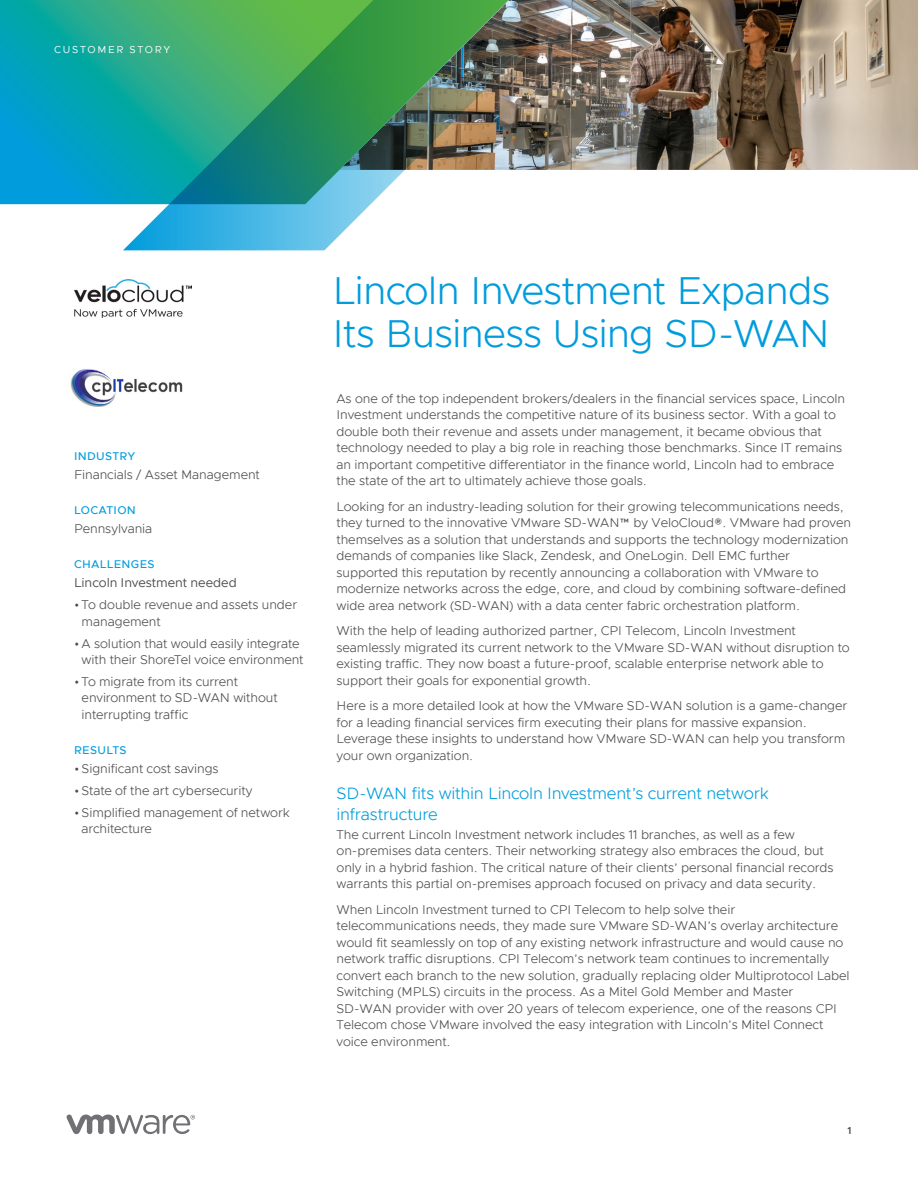
<style>
.page{position:relative;width:918px;height:1188px;background:#fff}
.page>*{position:absolute;margin:0;border:0;box-sizing:border-box;transform-origin:0 0}
.t1{font:300 39px/43.5px "Metropolis";letter-spacing:-.02em;color:#009cdc}
.t2{font:300 16.5px/21px "Metropolis";letter-spacing:-.015em;color:#009cdc}
.t3{font:300 12.75px/16.5px "Metropolis";letter-spacing:-.005em;color:#4d4d4f}
.t4{font:12.75px "Metropolis";color:#4d4d4f}
.t5{font:500 11.25px "Metropolis";letter-spacing:.03em;color:#009cdc}
.t6{font:10.2px "Metropolis";letter-spacing:.17em;color:#fff}
.t7{font:600 10.2px "Metropolis";color:#4d4d4f}
</style>
<div class="page">
<svg style="left:67px;top:1115px;width:128px;height:19px"></svg>
<img style="left:590px;top:0;width:328px;height:170px">
<svg style="left:0;top:0;width:123px;height:204px;background:#05a2b9"></svg>
<img style="left:123px;top:0;width:467px;height:250px">
<img style="left:75px;top:279px;width:117px;height:39px">
<img style="left:70px;top:369px;width:113px;height:38px">
<p class="t6" style="left:54px;top:44px;width:118px">CUSTOMER STORY</p>
<p class="t5" style="left:74px;top:449px;width:63px">INDUSTRY</p>
<p class="t3" style="left:74px;top:466px;width:187px">Financials / Asset Management</p>
<p class="t5" style="left:74px;top:503px;width:63px">LOCATION</p>
<p class="t3" style="left:74px;top:520px;width:80px">Pennsylvania</p>
<p class="t5" style="left:74px;top:558px;width:82px">CHALLENGES</p>
<p class="t4" style="left:74px;top:575px;width:164px">Lincoln Investment needed</p>
<p class="t3" style="left:82px;top:596px;width:217px;text-indent:-8px">• To double revenue and assets under management</p>
<p class="t3" style="left:74px;top:635px;width:231px;text-align:center">• A solution that would easily integrate with their ShoreTel voice environment</p>
<p class="t3" style="left:82px;top:673px;width:198px;text-indent:-8px">• To migrate from its current environment to SD-WAN without interrupting traffic</p>
<p class="t5" style="left:74px;top:743px;width:54px">RESULTS</p>
<p class="t3" style="left:74px;top:760px;width:146px">• Significant cost savings</p>
<p class="t3" style="left:74px;top:782px;width:180px">• State of the art cybersecurity</p>
<p class="t3" style="left:82px;top:804px;width:210px;text-indent:-8px">• Simplified management of network architecture</p>
<h1 class="t1" style="left:333px;top:269px;width:499px">Lincoln Investment Expands<br>Its Business Using SD-WAN</h1>
<p class="t3" style="left:337px;top:390px;width:510px">As one of the top independent brokers/dealers in the financial services space, Lincoln Investment understands the competitive nature of its business sector. With a goal to double both their revenue and assets under management, it became obvious that technology needed to play a big role in reaching those benchmarks. Since IT remains an important competitive differentiator in the finance world, Lincoln had to embrace the state of the art to ultimately achieve those goals.</p>
<p class="t3" style="left:337px;top:498px;width:516px">Looking for an industry-leading solution for their growing telecommunications needs, they turned to the innovative VMware SD-WAN™ by VeloCloud®. VMware had proven themselves as a solution that understands and supports the technology modernization demands of companies like Slack, Zendesk, and OneLogin. Dell EMC further supported this reputation by recently announcing a collaboration with VMware to modernize networks across the edge, core, and cloud by combining software-defined wide area network (SD-WAN) with a data center fabric orchestration platform.</p>
<p class="t3" style="left:337px;top:623px;width:515px">With the help of leading authorized partner, CPI Telecom, Lincoln Investment seamlessly migrated its current network to the VMware SD-WAN without disruption to existing traffic. They now boast a future-proof, scalable enterprise network able to support their goals for exponential growth.</p>
<p class="t3" style="left:337px;top:698px;width:512px">Here is a more detailed look at how the VMware SD-WAN solution is a game-changer for a leading financial services firm executing their plans for massive expansion.<br>Leverage these insights to understand how VMware SD-WAN can help you transform your own organization.</p>
<p class="t2" style="left:337px;top:783px;width:434px">SD-WAN fits within Lincoln Investment’s current network infrastructure</p>
<p class="t3" style="left:337px;top:826px;width:499px">The current Lincoln Investment network includes 11 branches, as well as a few on-premises data centers. Their networking strategy also embraces the cloud, but only in a hybrid fashion. The critical nature of their clients’ personal financial records warrants this partial on-premises approach focused on privacy and data security.</p>
<p class="t3" style="left:337px;top:901px;width:515px">When Lincoln Investment turned to CPI Telecom to help solve their telecommunications needs, they made sure VMware SD-WAN’s overlay architecture would fit seamlessly on top of any existing network infrastructure and would cause no network traffic disruptions. CPI Telecom’s network team continues to incrementally convert each branch to the new solution, gradually replacing older Multiprotocol Label Switching (MPLS) circuits in the process. As a Mitel Gold Member and Master SD-WAN provider with over 20 years of telecom experience, one of the reasons CPI Telecom chose VMware involved the easy integration with Lincoln’s Mitel Connect voice environment.</p>
<p class="t7" style="left:847px;top:1124px;width:6px">1</p>
</div>
